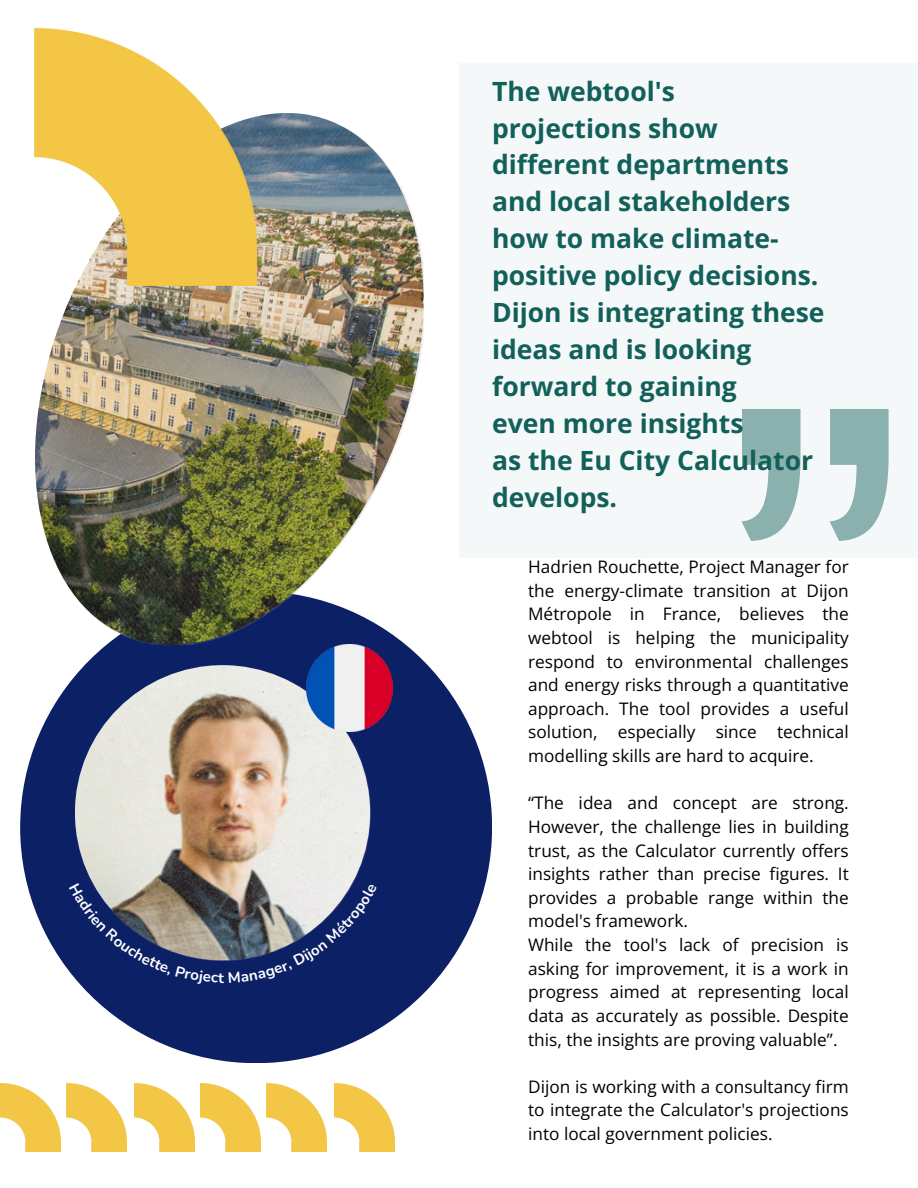
<style>
.page{position:relative;width:918px;height:1188px;background:#fff}
.page>*{position:absolute;margin:0;border:0;box-sizing:border-box;transform-origin:0 0}
.t1{font:500.25px "Oswald";color:#12605a}
.t2{font:700 26.55px/36.9px "Open Sans";color:#12605a}
.t3{font:17.25px/23.7px "Open Sans";color:#000001;text-align:justify}
</style>
<div class="page">
<div style="left:20px;top:591px;width:472px;height:472px;background:#0c2066;border-radius:50%"></div>
<img style="left:35px;top:113px;width:389px;height:532px">
<img style="left:75px;top:665px;width:295px;height:217px">
<img style="left:334px;top:1083px;width:60px;height:68px">
<img style="left:266px;top:1083px;width:60px;height:68px">
<img style="left:200px;top:1083px;width:60px;height:68px">
<img style="left:134px;top:1083px;width:60px;height:68px">
<img style="left:66px;top:1083px;width:61px;height:68px">
<img style="left:0;top:1083px;width:61px;height:68px">
<img style="left:306px;top:645px;width:87px;height:87px">
<div style="left:459px;top:63px;width:459px;height:495px;background:#f5f8f8"></div>
<img style="left:35px;top:28px;width:221px;height:258px">
<svg style="left:69px;top:882px;width:285px;height:102px"></svg>
<h2 class="t2" style="left:492px;top:72px;width:300px">The webtool's projections show different departments and local stakeholders</h2>
<h2 class="t2" style="left:492px;top:220px;width:334px">how to make climate&shy;positive policy decisions.<br>Dijon is integrating these ideas and is looking forward to gaining<br>even more insights<br>as the Eu City Calculator develops.</h2>
<h1 class="t1" style="left:904px;top:716px;width:194px;rotate:180deg">“</h1>
<p class="t3" style="left:528px;top:555px;width:322px">Hadrien Rouchette, Project Manager for the energy-climate transition at Dijon Métropole in France, believes the webtool is helping the municipality respond to environmental challenges and energy risks through a quantitative approach. The tool provides a useful solution, especially since technical modelling skills are hard to acquire.</p>
<p class="t3" style="left:528px;top:791px;width:322px;text-align:left">“The idea and concept are strong.<br>However, the challenge lies in building trust, as the Calculator currently offers insights rather than precise figures. It provides a probable range within the model's framework.<br>While the tool's lack of precision is asking for improvement, it is a work in progress aimed at representing local data as accurately as possible. Despite this, the insights are proving valuable”.</p>
<p class="t3" style="left:528px;top:1074px;width:322px">Dijon is working with a consultancy firm to integrate the Calculator's projections into local government policies.</p>
</div>
